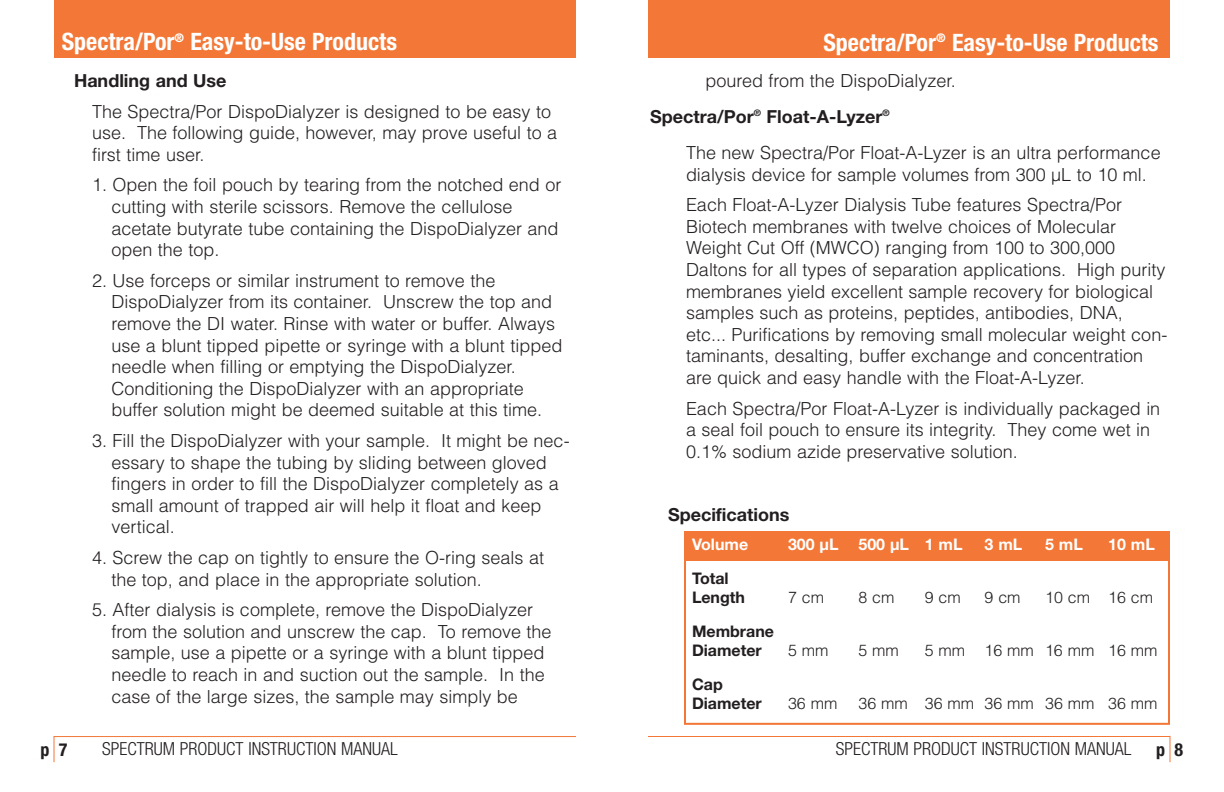
<style>
.page{position:relative;width:1224px;height:792px;background:#fff}
.page>*{position:absolute;margin:0;border:0;box-sizing:border-box;transform-origin:0 0}
.t1{font:700 condensed 24px "Helvetica Neue";color:#fff}
.t2{font:300 18px/21.6px "Helvetica";color:#231f20}
.t3{font:300 condensed 18px "Helvetica Neue";color:#231f20}
.t4{font:700 18px "Helvetica Neue";color:#231f20}
.t5{font:700 condensed 18px "Helvetica Neue";color:#231f20}
.t6{font:300 16px "Helvetica";color:#231f20}
.t7{font:700 16px/19.2px "Helvetica Neue";color:#231f20}
.t8{font:700 16px "Helvetica Neue";color:#fff}
</style>
<div class="page">
<div style="left:648px;top:0;width:522px;height:58px;background:#f37736"></div>
<hr style="left:648px;top:736px;width:522px;height:1px;background:#f37736">
<svg style="left:1170px;top:736px;width:1px;height:26px"></svg>
<div style="left:54px;top:0;width:522px;height:58px;background:#f37736"></div>
<hr style="left:54px;top:736px;width:522px;height:1px;background:#f37736">
<svg style="left:54px;top:737px;width:1px;height:25px"></svg>
<div style="left:684px;top:533px;width:486px;height:28px;background:#f37736"></div>
<div style="left:684px;top:531px;width:486px;height:194px;border:2px solid #f37736"></div>
<h1 class="t1" style="left:62px;top:33px;width:337px">Spectra/Por<sup>®</sup> Easy-to-Use Products</h1>
<h1 class="t1" style="left:823px;top:33px;width:337px">Spectra/Por<sup>®</sup> Easy-to-Use Products</h1>
<p class="t4" style="left:74px;top:74px;width:154px">Handling and Use</p>
<p class="t2" style="left:92px;top:101px;width:467px">The Spectra/Por DispoDialyzer is designed to be easy to use. The following guide, however, may prove useful to a first time user.</p>
<p class="t2" style="left:111px;top:174px;width:451px;text-indent:-19px">1. Open the foil pouch by tearing from the notched end or cutting with sterile scissors. Remove the cellulose acetate butyrate tube containing the DispoDialyzer and open the top.</p>
<p class="t2" style="left:111px;top:270px;width:453px;text-indent:-19px">2. Use forceps or similar instrument to remove the DispoDialyzer from its container. Unscrew the top and remove the DI water. Rinse with water or buffer. Always use a blunt tipped pipette or syringe with a blunt tipped needle when filling or emptying the DispoDialyzer.<br>Conditioning the DispoDialyzer with an appropriate buffer solution might be deemed suitable at this time.</p>
<p class="t2" style="left:111px;top:430px;width:460px;text-indent:-19px">3. Fill the DispoDialyzer with your sample. It might be nec&shy;essary to shape the tubing by sliding between gloved fingers in order to fill the DispoDialyzer completely as a small amount of trapped air will help it float and keep vertical.</p>
<p class="t2" style="left:111px;top:547px;width:434px;text-indent:-19px">4. Screw the cap on tightly to ensure the O-ring seals at the top, and place in the appropriate solution.</p>
<p class="t2" style="left:111px;top:599px;width:442px;text-indent:-19px">5. After dialysis is complete, remove the DispoDialyzer from the solution and unscrew the cap. To remove the sample, use a pipette or a syringe with a blunt tipped needle to reach in and suction out the sample. In the case of the large sizes, the sample may simply be</p>
<p class="t2" style="left:705px;top:70px;width:252px">poured from the DispoDialyzer.</p>
<p class="t4" style="left:650px;top:110px;width:241px">Spectra/Por<sup>®</sup> Float-A-Lyzer<sup>®</sup></p>
<p class="t2" style="left:686px;top:142px;width:476px">The new Spectra/Por Float-A-Lyzer is an ultra performance dialysis device for sample volumes from 300 µL to 10 ml.</p>
<p class="t2" style="left:686px;top:194px;width:483px">Each Float-A-Lyzer Dialysis Tube features Spectra/Por Biotech membranes with twelve choices of Molecular Weight Cut Off (MWCO) ranging from 100 to 300,000<br>Daltons for all types of separation applications. High purity membranes yield excellent sample recovery for biological samples such as proteins, peptides, antibodies, DNA, etc... Purifications by removing small molecular weight con&shy;taminants, desalting, buffer exchange and concentration are quick and easy handle with the Float-A-Lyzer.</p>
<p class="t2" style="left:686px;top:398px;width:476px">Each Spectra/Por Float-A-Lyzer is individually packaged in a seal foil pouch to ensure its integrity. They come wet in<br>0.1% sodium azide preservative solution.</p>
<p class="t4" style="left:668px;top:509px;width:123px">Specifications</p>
<p class="t8" style="left:692px;top:539px;width:58px">Volume</p>
<p class="t8" style="left:788px;top:539px;width:176px">300 µL 500 µL 1 mL</p>
<p class="t8" style="left:985px;top:539px;width:39px">3 mL</p>
<p class="t8" style="left:1045px;top:539px;width:39px">5 mL</p>
<p class="t8" style="left:1108px;top:539px;width:48px">10 mL</p>
<p class="t7" style="left:692px;top:570px;width:55px">Total<br>Length</p>
<p class="t6" style="left:788px;top:588px;width:38px">7 cm</p>
<p class="t6" style="left:859px;top:588px;width:38px">8 cm</p>
<p class="t6" style="left:925px;top:588px;width:38px">9 cm</p>
<p class="t6" style="left:985px;top:588px;width:38px">9 cm</p>
<p class="t6" style="left:1045px;top:588px;width:109px">10 cm 16 cm</p>
<p class="t7" style="left:692px;top:623px;width:84px">Membrane<br>Diameter</p>
<p class="t7" style="left:692px;top:676px;width:71px">Cap<br>Diameter</p>
<p class="t6" style="left:788px;top:641px;width:42px">5 mm</p>
<p class="t6" style="left:859px;top:641px;width:42px">5 mm</p>
<p class="t6" style="left:925px;top:641px;width:234px">5 mm 16 mm 16 mm 16 mm</p>
<p class="t6" style="left:788px;top:694px;width:51px">36 mm</p>
<p class="t6" style="left:859px;top:694px;width:301px">36 mm 36 mm 36 mm 36 mm 36 mm</p>
<p class="t5" style="left:40px;top:743px;width:29px">p 7</p>
<p class="t3" style="left:102px;top:742px;width:297px">SPECTRUM PRODUCT INSTRUCTION MANUAL</p>
<p class="t3" style="left:836px;top:742px;width:297px">SPECTRUM PRODUCT INSTRUCTION MANUAL</p>
<p class="t5" style="left:1156px;top:743px;width:29px">p 8</p>
</div>
